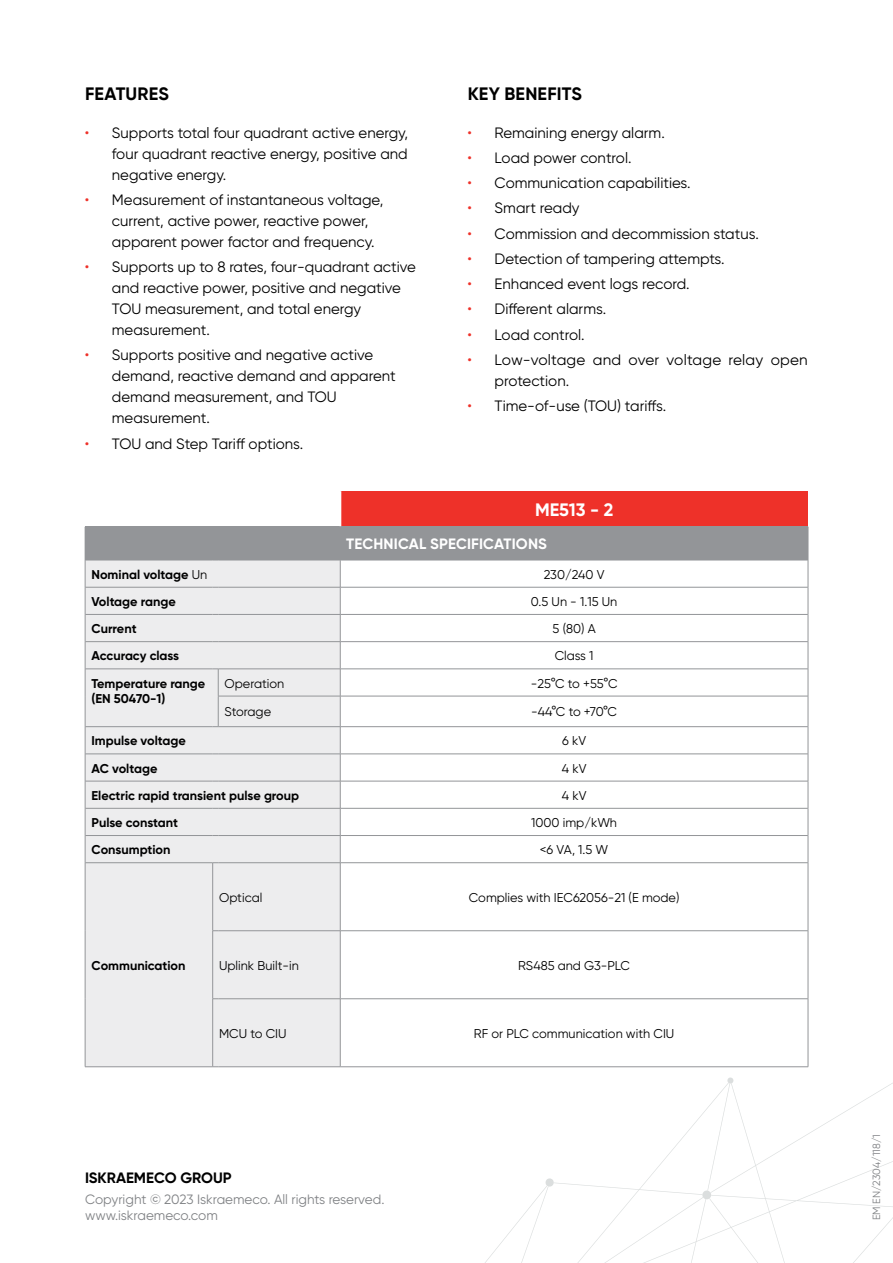
<style>
.page{position:relative;width:893px;height:1263px;background:#fff}
.page>*{position:absolute;margin:0;border:0;box-sizing:border-box;transform-origin:0 0}
.t1{font:700 18px "Gilroy";letter-spacing:.01em;color:#000}
.t2{font:700 18px "Gilroy";color:#fff}
.t3{font:15px/21px "Gilroy";color:#000}
.t4{font:700 15px "Gilroy";letter-spacing:.01em;color:#fff}
.t5{font:700 15px "Gilroy";color:#000}
.t6{font:13.5px/16.5px "Gilroy";color:#808285}
.t7{font:12.75px "Gilroy";color:#000}
.t8{font:700 12.75px/15.3px "Gilroy";color:#000}
.t9{font:10.5px "Gilroy";color:#808285}
.s1{color:#ee3129}
.s2{font-weight:400}
</style>
<div class="page">
<svg style="left:388px;top:1066px;width:505px;height:197px"></svg>
<svg style="left:727px;top:1077px;width:7px;height:6px"></svg>
<svg style="left:702px;top:1190px;width:9px;height:9px"></svg>
<svg style="left:545px;top:1178px;width:9px;height:8px"></svg>
<div style="left:340px;top:491px;width:468px;height:36px;background:#ee3129"></div>
<div style="left:85px;top:527px;width:723px;height:33px;background:#939598"></div>
<div style="left:86px;top:561px;width:254px;height:505px;background:#ededee"></div>
<svg style="left:341px;top:561px;width:467px;height:505px"></svg>
<hr style="left:339px;top:491px;width:2px;height:35px;background:#fff">
<hr style="left:808px;top:527px;width:1px;height:33px;background:#939598">
<svg style="left:85px;top:561px;width:1px;height:135px"></svg>
<svg style="left:808px;top:560px;width:1px;height:136px"></svg>
<hr style="left:85px;top:696px;width:1px;height:31px;background:#939598">
<hr style="left:808px;top:696px;width:1px;height:31px;background:#939598">
<svg style="left:85px;top:727px;width:1px;height:135px"></svg>
<hr style="left:85px;top:863px;width:1px;height:68px;background:#939598">
<hr style="left:85px;top:931px;width:1px;height:68px;background:#939598">
<hr style="left:85px;top:999px;width:1px;height:67px;background:#939598">
<svg style="left:808px;top:727px;width:1px;height:136px"></svg>
<hr style="left:808px;top:863px;width:1px;height:68px;background:#939598">
<hr style="left:808px;top:931px;width:1px;height:68px;background:#939598">
<hr style="left:808px;top:999px;width:1px;height:67px;background:#939598">
<hr style="left:85px;top:526px;width:128px;height:1px;background:#939598">
<hr style="left:218px;top:526px;width:122px;height:1px;background:#939598">
<hr style="left:340px;top:526px;width:468px;height:1px;background:#939598">
<hr style="left:85px;top:560px;width:128px;height:1px;background:#939598">
<hr style="left:218px;top:560px;width:122px;height:1px;background:#939598">
<hr style="left:340px;top:560px;width:468px;height:1px;background:#939598">
<hr style="left:85px;top:587px;width:128px;height:1px;background:#939598">
<hr style="left:218px;top:587px;width:122px;height:1px;background:#939598">
<hr style="left:85px;top:614px;width:128px;height:1px;background:#939598">
<hr style="left:218px;top:614px;width:122px;height:1px;background:#939598">
<hr style="left:85px;top:641px;width:128px;height:1px;background:#939598">
<hr style="left:218px;top:641px;width:122px;height:1px;background:#939598">
<hr style="left:85px;top:669px;width:128px;height:1px;background:#939598">
<hr style="left:218px;top:669px;width:122px;height:1px;background:#939598">
<hr style="left:218px;top:696px;width:122px;height:1px;background:#939598">
<hr style="left:85px;top:726px;width:128px;height:1px;background:#939598">
<hr style="left:218px;top:726px;width:122px;height:1px;background:#939598">
<hr style="left:85px;top:754px;width:128px;height:1px;background:#939598">
<hr style="left:218px;top:754px;width:122px;height:1px;background:#939598">
<svg style="left:213px;top:669px;width:6px;height:27px"></svg>
<svg style="left:340px;top:560px;width:1px;height:136px"></svg>
<hr style="left:218px;top:696px;width:1px;height:30px;background:#939598">
<hr style="left:340px;top:696px;width:1px;height:30px;background:#939598">
<hr style="left:340px;top:587px;width:468px;height:1px;background:#939598">
<hr style="left:340px;top:614px;width:468px;height:1px;background:#939598">
<hr style="left:340px;top:641px;width:468px;height:1px;background:#939598">
<hr style="left:340px;top:669px;width:468px;height:1px;background:#939598">
<hr style="left:340px;top:696px;width:468px;height:1px;background:#939598">
<hr style="left:340px;top:726px;width:468px;height:1px;background:#939598">
<hr style="left:340px;top:754px;width:468px;height:1px;background:#939598">
<hr style="left:85px;top:781px;width:128px;height:1px;background:#939598">
<hr style="left:218px;top:781px;width:122px;height:1px;background:#939598">
<hr style="left:85px;top:808px;width:128px;height:1px;background:#939598">
<hr style="left:218px;top:808px;width:122px;height:1px;background:#939598">
<hr style="left:85px;top:835px;width:128px;height:1px;background:#939598">
<hr style="left:218px;top:835px;width:122px;height:1px;background:#939598">
<hr style="left:85px;top:862px;width:128px;height:1px;background:#939598">
<hr style="left:218px;top:862px;width:122px;height:1px;background:#939598">
<hr style="left:218px;top:930px;width:122px;height:1px;background:#939598">
<hr style="left:218px;top:998px;width:122px;height:1px;background:#939598">
<hr style="left:85px;top:1066px;width:128px;height:1px;background:#939598">
<hr style="left:218px;top:1066px;width:122px;height:1px;background:#939598">
<svg style="left:340px;top:727px;width:1px;height:135px"></svg>
<hr style="left:212px;top:863px;width:1px;height:67px;background:#939598">
<hr style="left:340px;top:863px;width:1px;height:67px;background:#939598">
<hr style="left:212px;top:931px;width:1px;height:67px;background:#939598">
<hr style="left:340px;top:931px;width:1px;height:67px;background:#939598">
<hr style="left:212px;top:999px;width:1px;height:67px;background:#939598">
<hr style="left:340px;top:999px;width:1px;height:67px;background:#939598">
<hr style="left:340px;top:781px;width:468px;height:1px;background:#939598">
<hr style="left:340px;top:808px;width:468px;height:1px;background:#939598">
<hr style="left:340px;top:835px;width:468px;height:1px;background:#939598">
<hr style="left:340px;top:862px;width:468px;height:1px;background:#939598">
<hr style="left:340px;top:930px;width:468px;height:1px;background:#939598">
<hr style="left:340px;top:998px;width:468px;height:1px;background:#939598">
<hr style="left:340px;top:1066px;width:468px;height:1px;background:#939598">
<p class="t1" style="left:85px;top:82px;width:86px">FEATURES</p>
<p class="t3" style="left:112px;top:122px;width:298px;text-align:justify;text-indent:-27px"><span class="s1">•</span> Supports total four quadrant active energy, four quadrant reactive energy, positive and negative energy.</p>
<p class="t3" style="left:112px;top:189px;width:273px;text-indent:-27px"><span class="s1">•</span> Measurement of instantaneous voltage, current, active power, reactive power, apparent power factor and frequency.</p>
<p class="t3" style="left:112px;top:256px;width:306px;text-indent:-27px"><span class="s1">•</span> Supports up to 8 rates, four-quadrant active and reactive power, positive and negative TOU measurement, and total energy measurement.</p>
<p class="t3" style="left:112px;top:344px;width:285px;text-indent:-27px"><span class="s1">•</span> Supports positive and negative active demand, reactive demand and apparent demand measurement, and TOU measurement.</p>
<p class="t3" style="left:85px;top:433px;width:220px"><span class="s1">•</span> TOU and Step Tariff options.</p>
<p class="t1" style="left:468px;top:82px;width:116px">KEY BENEFITS</p>
<p class="t3" style="left:468px;top:122px;width:199px"><span class="s1">•</span> Remaining energy alarm.</p>
<p class="t3" style="left:468px;top:147px;width:165px"><span class="s1">•</span> Load power control.</p>
<p class="t3" style="left:468px;top:172px;width:225px"><span class="s1">•</span> Communication capabilities.</p>
<p class="t3" style="left:468px;top:197px;width:113px"><span class="s1">•</span> Smart ready</p>
<p class="t3" style="left:468px;top:223px;width:293px"><span class="s1">•</span> Commission and decommission status.</p>
<p class="t3" style="left:468px;top:248px;width:259px"><span class="s1">•</span> Detection of tampering attempts.</p>
<p class="t3" style="left:468px;top:273px;width:224px"><span class="s1">•</span> Enhanced event logs record.</p>
<p class="t3" style="left:468px;top:298px;width:140px"><span class="s1">•</span> Different alarms.</p>
<p class="t3" style="left:468px;top:324px;width:119px"><span class="s1">•</span> Load control.</p>
<p class="t3" style="left:495px;top:349px;width:315px;text-indent:-27px"><span class="s1">•</span> Low-voltage and over voltage relay open protection.</p>
<p class="t3" style="left:468px;top:395px;width:200px"><span class="s1">•</span> Time-of-use (TOU) tariffs.</p>
<p class="t2" style="left:535px;top:499px;width:80px">ME513 - 2</p>
<p class="t4" style="left:346px;top:535px;width:202px">TECHNICAL SPECIFICATIONS</p>
<p class="t8" style="left:91px;top:566px;width:117px">Nominal voltage <span class="s2">Un</span></p>
<p class="t7" style="left:544px;top:566px;width:62px">230/240 V</p>
<p class="t8" style="left:91px;top:594px;width:86px">Voltage range</p>
<p class="t7" style="left:531px;top:594px;width:88px">0.5 Un - 1.15 Un</p>
<p class="t8" style="left:91px;top:621px;width:47px">Current</p>
<p class="t7" style="left:553px;top:621px;width:45px">5 (80) A</p>
<p class="t8" style="left:91px;top:648px;width:89px">Accuracy class</p>
<p class="t7" style="left:555px;top:648px;width:40px">Class 1</p>
<p class="t8" style="left:91px;top:675px;width:115px">Temperature range (EN 50470-1)</p>
<p class="t7" style="left:225px;top:675px;width:61px">Operation</p>
<p class="t7" style="left:531px;top:675px;width:88px">-25°C to +55°C</p>
<p class="t7" style="left:225px;top:704px;width:48px">Storage</p>
<p class="t7" style="left:531px;top:704px;width:87px">-44°C to +70°C</p>
<p class="t8" style="left:92px;top:733px;width:96px">Impulse voltage</p>
<p class="t7" style="left:562px;top:733px;width:25px">6 kV</p>
<p class="t8" style="left:92px;top:760px;width:67px">AC voltage</p>
<p class="t7" style="left:562px;top:760px;width:26px">4 kV</p>
<p class="t8" style="left:92px;top:788px;width:209px">Electric rapid transient pulse group</p>
<p class="t7" style="left:562px;top:787px;width:26px">4 kV</p>
<p class="t8" style="left:92px;top:815px;width:88px">Pulse constant</p>
<p class="t7" style="left:531px;top:815px;width:87px">1000 imp/kWh</p>
<p class="t8" style="left:92px;top:842px;width:80px">Consumption</p>
<p class="t7" style="left:540px;top:842px;width:70px">&lt;6 VA, 1.5 W</p>
<p class="t8" style="left:92px;top:958px;width:95px">Communication</p>
<p class="t7" style="left:219px;top:889px;width:45px">Optical</p>
<p class="t7" style="left:469px;top:889px;width:212px">Complies with IEC62056-21 (E mode)</p>
<p class="t7" style="left:219px;top:958px;width:81px">Uplink Built-in</p>
<p class="t7" style="left:518px;top:958px;width:113px">RS485 and G3-PLC</p>
<p class="t7" style="left:219px;top:1026px;width:69px">MCU to CIU</p>
<p class="t7" style="left:474px;top:1026px;width:202px">RF or PLC communication with CIU</p>
<p class="t5" style="left:85px;top:1168px;width:148px">ISKRAEMECO GROUP</p>
<p class="t6" style="left:85px;top:1191px;width:301px">Copyright © 2023 Iskraemeco. All rights reserved. www.iskraemeco.com</p>
<p class="t9" style="left:870px;top:1220px;width:88px;rotate:-90deg">EM EN/2304/118/1</p>
</div>
